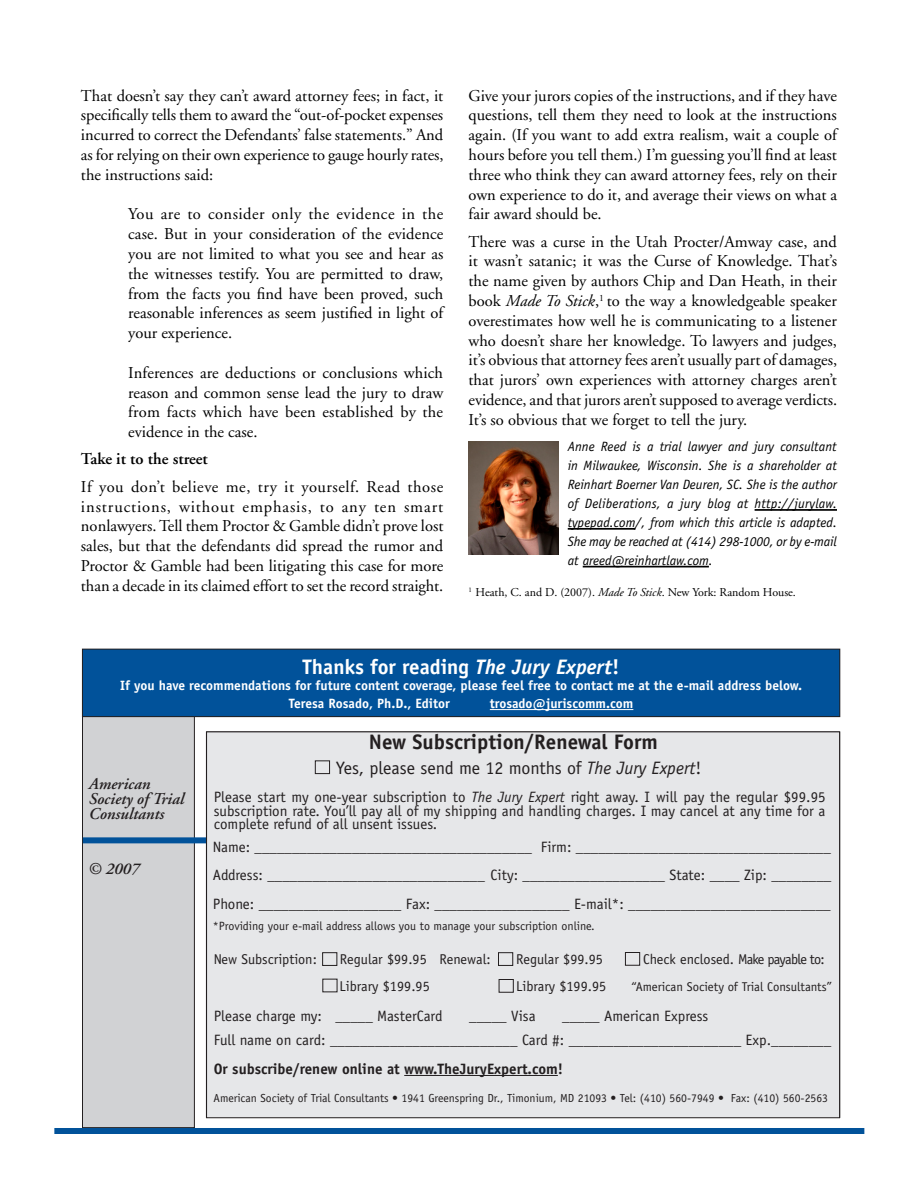
<style>
.page{position:relative;width:918px;height:1188px;background:#fff}
.page>*{position:absolute;margin:0;border:0;box-sizing:border-box;transform-origin:0 0}
.t1{font:700 21px "Officina Sans";color:#fff}
.t2{font:700 21px "Officina Sans";color:#231f20}
.t3{font:18px "Officina Sans";color:#231f20}
.t4{font:16.5px/19.8px "Adobe Garamond";color:#000;text-align:justify}
.t5{font:italic 600 16.5px/15px "Adobe Garamond";color:#231f20}
.t6{font:600 16.5px "Adobe Garamond";color:#000}
.t7{font:15px/13.5px "Officina Sans";color:#231f20;text-align:justify}
.t8{font:700 15px "Officina Sans";color:#231f20}
.t9{font:14.25px "Officina Sans";color:#231f20}
.t10{font:14.25px "Officina Sans";letter-spacing:-.02em;color:#231f20}
.t11{font:italic 13.5px/18.9px "Officina Sans";letter-spacing:-.01em;color:#000;text-align:justify}
.t12{font:700 13.5px/18px "Officina Sans";color:#fff}
.t13{font:12.75px "Officina Sans";color:#231f20}
.t14{font:12px "Officina Sans";color:#231f20}
.t15{font:12px "Adobe Garamond";color:#000}
.t16{font:11.7px "Officina Sans";color:#231f20}
.s1{font-style:italic}
</style>
<div class="page">
<div style="left:82px;top:679px;width:112px;height:449px;background:#d1d2d4"></div>
<div style="left:82px;top:679px;width:113px;height:449px;border:1px solid #231f20"></div>
<div style="left:82px;top:649px;width:758px;height:68px;background:#01529a"></div>
<hr style="left:490px;top:709px;width:143px;height:1px;background:#fff">
<div style="left:82px;top:649px;width:758px;height:68px;border:1px solid #231f20"></div>
<div style="left:83px;top:837px;width:123px;height:6px;background:#01529a"></div>
<div style="left:54px;top:1128px;width:810px;height:6px;background:#01529a"></div>
<div style="left:207px;top:732px;width:633px;height:386px;background:#e6e7e9"></div>
<hr style="left:404px;top:1075px;width:154px;height:1px;background:#231f20">
<div style="left:315px;top:760px;width:15px;height:14px;border:1px solid #231f20"></div>
<div style="left:322px;top:952px;width:15px;height:14px;border:1px solid #231f20"></div>
<div style="left:498px;top:952px;width:15px;height:14px;border:1px solid #231f20"></div>
<div style="left:499px;top:979px;width:15px;height:14px;border:1px solid #231f20"></div>
<div style="left:625px;top:952px;width:15px;height:14px;border:1px solid #231f20"></div>
<hr style="left:755px;top:509px;width:82px;height:2px;background:#000">
<hr style="left:568px;top:528px;width:67px;height:2px;background:#000">
<hr style="left:583px;top:566px;width:126px;height:1px;background:#000">
<img style="left:468px;top:442px;width:91px;height:112px">
<p class="t4" style="left:81px;top:86px;width:364px">That doesn’t say they can’t award attorney fees; in fact, it specifically tells them to award the “out-of-pocket expenses incurred to correct the Defendants’ false statements.” And as for relying on their own experience to gauge hourly rates, the instructions said:</p>
<p class="t4" style="left:128px;top:205px;width:317px">You are to consider only the evidence in the case. But in your consideration of the evidence you are not limited to what you see and hear as the witnesses testify. You are permitted to draw, from the facts you find have been proved, such reasonable inferences as seem justified in light of your experience.</p>
<p class="t4" style="left:128px;top:363px;width:317px">Inferences are deductions or conclusions which reason and common sense lead the jury to draw from facts which have been established by the evidence in the case.</p>
<p class="t6" style="left:81px;top:450px;width:128px">Take it to the street</p>
<p class="t4" style="left:81px;top:477px;width:364px">If you don’t believe me, try it yourself. Read those instructions, without emphasis, to any ten smart nonlawyers. Tell them Proctor &amp; Gamble didn’t prove lost sales, but that the defendants did spread the rumor and Proctor &amp; Gamble had been litigating this case for more than a decade in its claimed effort to set the record straight.</p>
<p class="t4" style="left:469px;top:86px;width:370px">Give your jurors copies of the instructions, and if they have questions, tell them they need to look at the instructions again. (If you want to add extra realism, wait a couple of hours before you tell them.) I’m guessing you’ll find at least three who think they can award attorney fees, rely on their own experience to do it, and average their views on what a fair award should be.</p>
<p class="t4" style="left:469px;top:232px;width:370px">There was a curse in the Utah Procter/Amway case, and it wasn’t satanic; it was the Curse of Knowledge. That’s the name given by authors Chip and Dan Heath, in their book <span class="s1">Made To Stick</span>,<sup>1</sup> to the way a knowledgeable speaker overestimates how well he is communicating to a listener who doesn’t share her knowledge. To lawyers and judges, it’s obvious that attorney fees aren’t usually part of damages, that jurors’ own experiences with attorney charges aren’t evidence, and that jurors aren’t supposed to average verdicts.<br>It’s so obvious that we forget to tell the jury.</p>
<p class="t11" style="left:568px;top:437px;width:271px">Anne Reed is a trial lawyer and jury consultant in Milwaukee, Wisconsin. She is a shareholder at Reinhart Boerner Van Deuren, SC. She is the author of Deliberations, a jury blog at http://jurylaw. typepad.com/, from which this article is adapted.<br>She may be reached at (414) 298-1000, or by e-mail at areed@reinhartlaw.com.</p>
<p class="t15" style="left:469px;top:586px;width:329px"><sup>1</sup> Heath, C. and D. (2007). <span class="s1">Made To Stick</span>. New York: Random House.</p>
<p class="t1" style="left:303px;top:654px;width:318px">Thanks for reading <span class="s1">The Jury Expert</span>!</p>
<p class="t12" style="left:289px;top:676px;width:515px;text-indent:-169px">If you have recommendations for future content coverage, please feel free to contact me at the e-mail address below.<br>Teresa Rosado, Ph.D., Editor</p>
<p class="t12" style="left:490px;top:694px;width:145px">trosado@juriscomm.com</p>
<p class="t5" style="left:89px;top:777px;width:97px">American<br>Society of Trial<br>Consultants</p>
<p class="t5" style="left:88px;top:862px;width:53px">© 2007</p>
<p class="t2" style="left:369px;top:729px;width:291px">New Subscription/Renewal Form</p>
<p class="t3" style="left:336px;top:757px;width:367px">Yes, please send me 12 months of <span class="s1">The Jury Expert</span>!</p>
<p class="t7" style="left:214px;top:791px;width:613px">Please start my one-year subscription to <span class="s1">The Jury Expert</span> right away. I will pay the regular $99.95 subscription rate. You’ll pay all of my shipping and handling charges. I may cancel at any time for a complete refund of all unsent issues.</p>
<p class="t7" style="left:213px;top:833px;width:620px;line-height:28.5px">Name: _____________________________________ Firm: __________________________________ Address: _____________________________ City: ___________________ State: ____ Zip: ________ Phone: ___________________ Fax: __________________ E-mail*: ___________________________</p>
<p class="t14" style="left:213px;top:919px;width:383px">*Providing your e-mail address allows you to manage your subscription online.</p>
<p class="t9" style="left:214px;top:951px;width:105px">New Subscription:</p>
<p class="t9" style="left:340px;top:951px;width:152px">Regular $99.95 Renewal:</p>
<p class="t9" style="left:516px;top:951px;width:89px">Regular $99.95</p>
<p class="t10" style="left:643px;top:951px;width:183px">Check enclosed. Make payable to:</p>
<p class="t9" style="left:340px;top:978px;width:92px">Library $199.95</p>
<p class="t9" style="left:516px;top:978px;width:92px">Library $199.95</p>
<p class="t13" style="left:632px;top:980px;width:202px">“American Society of Trial Consultants”</p>
<p class="t7" style="left:214px;top:1010px;width:230px">Please charge my: _____ MasterCard</p>
<p class="t7" style="left:469px;top:1010px;width:68px">_____ Visa</p>
<p class="t7" style="left:214px;top:1004px;width:619px;line-height:24px;text-indent:349px">_____ American Express<br>Full name on card: _________________________ Card #: _______________________ Exp.________</p>
<p class="t8" style="left:214px;top:1060px;width:351px">Or subscribe/renew online at www.TheJuryExpert.com!</p>
<p class="t16" style="left:214px;top:1092px;width:616px">American Society of Trial Consultants • 1941 Greenspring Dr., Timonium, MD 21093 • Tel: (410) 560-7949 • Fax: (410) 560-2563</p>
</div>
